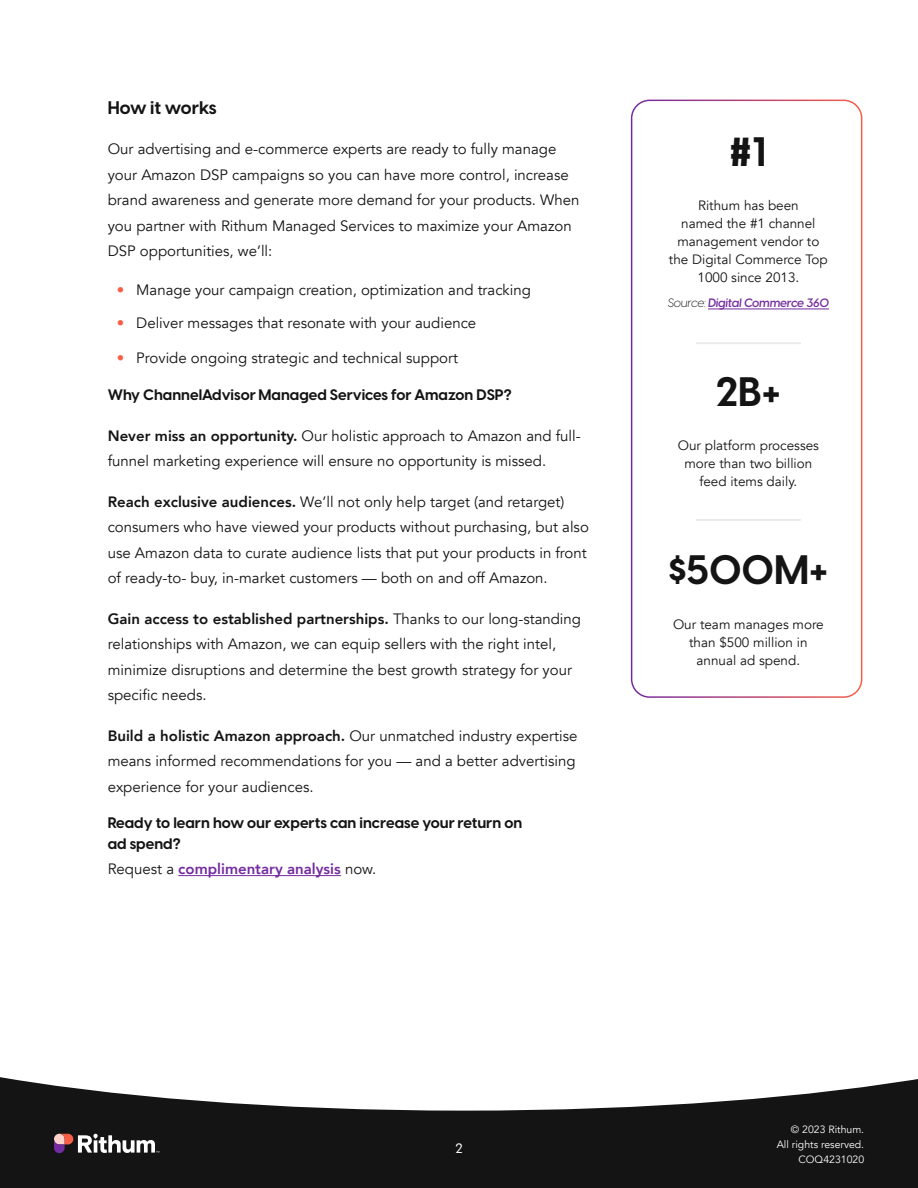
<style>
.page{position:relative;width:918px;height:1188px;background:#fff}
.page>*{position:absolute;margin:0;border:0;box-sizing:border-box;transform-origin:0 0}
.Black_Stat_Callout_Box{font:700 40.5px "Visby CF";color:#141414}
.t1{font:700 18px "Visby CF";color:#141414}
.Body_Copy{font:15px/25.5px "Avenir";color:#141414}
.t2{font:700 15px/21px "Visby CF";color:#141414}
.t3{font:800 15px "Avenir";color:#742ba1}
.Stat_copy_-_Centered{font:13.5px/18px "Avenir";color:#141414;text-align:center}
.t4{font:500 13.5px "Visby CF";color:#fff}
.Source_Credit{font:italic 600 12px "Visby CF";letter-spacing:-.02em;color:#742ba1}
.t5{font:10.5px/15px "Avenir";color:#fff;text-align:right}
.s1{color:#f95e46}
.s2{font-weight:800}
.s3{font-weight:400;color:#141414}
.s4{font-weight:300;color:#141414}
</style>
<div class="page">
<svg style="left:0;top:1077px;width:918px;height:111px;fill:#141414"></svg>
<svg style="left:54px;top:1134px;width:105px;height:19px"></svg>
<hr style="left:178px;top:875px;width:163px;height:1px;background:#742ba1">
<div style="left:631px;top:100px;width:231px;height:598px;border:2px solid #fff;border-radius:18px"></div>
<hr style="left:697px;top:342px;width:103px;height:2px;background:#eaeaea">
<hr style="left:708px;top:309px;width:121px;height:1px;background:#742ba1">
<hr style="left:697px;top:519px;width:103px;height:2px;background:#eaeaea">
<h3 class="t1" style="left:108px;top:94px;width:110px">How it works</h3>
<p class="Body_Copy" style="left:108px;top:137px;width:473px">Our advertising and e-commerce experts are ready to fully manage your Amazon DSP campaigns so you can have more control, increase brand awareness and generate more demand for your products. When you partner with Rithum Managed Services to maximize your Amazon DSP opportunities, we’ll:</p>
<p class="Body_Copy" style="left:117px;top:278px;width:416px"><span class="s1">•</span> Manage your campaign creation, optimization and tracking</p>
<p class="Body_Copy" style="left:117px;top:311px;width:361px"><span class="s1">•</span> Deliver messages that resonate with your audience</p>
<p class="Body_Copy" style="left:117px;top:345px;width:343px"><span class="s1">•</span> Provide ongoing strategic and technical support</p>
<h4 class="t2" style="left:108px;top:384px;width:405px">Why ChannelAdvisor Managed Services for Amazon DSP?</h4>
<p class="Body_Copy" style="left:108px;top:423px;width:475px"><span class="s2">Never miss an opportunity.</span> Our holistic approach to Amazon and full&shy;funnel marketing experience will ensure no opportunity is missed.</p>
<p class="Body_Copy" style="left:108px;top:489px;width:483px"><span class="s2">Reach exclusive audiences.</span> We’ll not only help target (and retarget) consumers who have viewed your products without purchasing, but also use Amazon data to curate audience lists that put your products in front of ready-to- buy, in-market customers — both on and off Amazon.</p>
<p class="Body_Copy" style="left:108px;top:606px;width:475px"><span class="s2">Gain access to established partnerships.</span> Thanks to our long-standing relationships with Amazon, we can equip sellers with the right intel, minimize disruptions and determine the best growth strategy for your specific needs.</p>
<p class="Body_Copy" style="left:108px;top:723px;width:471px"><span class="s2">Build a holistic Amazon approach.</span> Our unmatched industry expertise means informed recommendations for you — and a better advertising experience for your audiences.</p>
<h4 class="t2" style="left:108px;top:811px;width:416px">Ready to learn how our experts can increase your return on ad spend?</h4>
<h4 class="t3" style="left:108px;top:858px;width:270px"><span class="s3">Request a</span> complimentary analysis <span class="s3">now.</span></h4>
<p class="Black_Stat_Callout_Box" style="left:730px;top:120px;width:39px">#1</p>
<p class="Stat_copy_-_Centered" style="left:669px;top:197px;width:160px">Rithum has been<br>named the #1 channel management vendor to the Digital Commerce Top<br>1000 since 2013.</p>
<p class="Source_Credit" style="left:668px;top:294px;width:163px"><span class="s4">Source:</span> Digital Commerce 360</p>
<p class="Black_Stat_Callout_Box" style="left:716px;top:360px;width:66px">2B+</p>
<p class="Stat_copy_-_Centered" style="left:678px;top:437px;width:143px">Our platform processes more than two billion feed items daily.</p>
<p class="Black_Stat_Callout_Box" style="left:669px;top:538px;width:161px">$500M+</p>
<p class="Stat_copy_-_Centered" style="left:673px;top:615px;width:152px">Our team manages more than $500 million in annual ad spend.</p>
<p class="t4" style="left:455px;top:1138px;width:9px">2</p>
<p class="t5" style="left:777px;top:1122px;width:89px">© 2023 Rithum.<br>All rights reserved.<br>COQ4231020</p>
</div>
